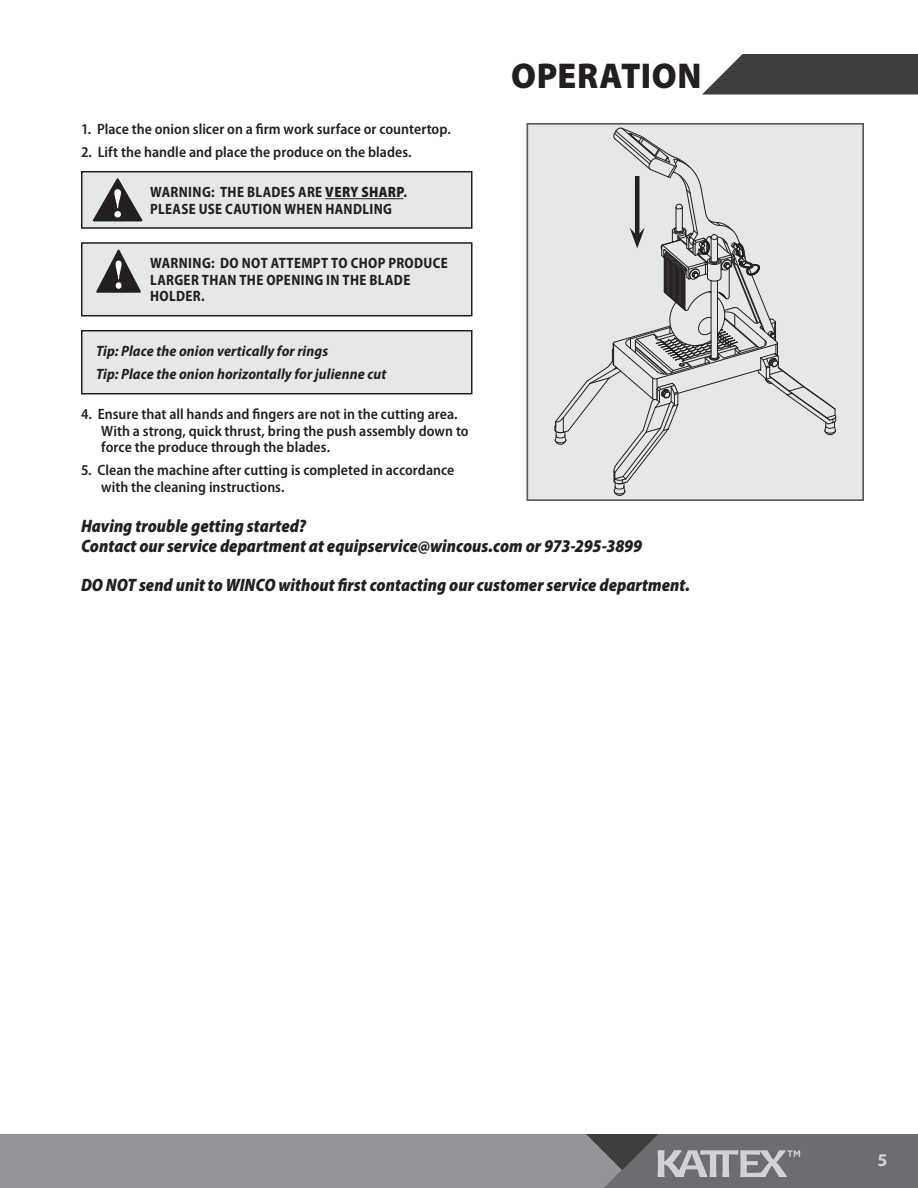
<style>
.page{position:relative;width:918px;height:1188px;background:#fff}
.page>*{position:absolute;margin:0;border:0;box-sizing:border-box;transform-origin:0 0}
.Titles{font:900 36px "Myriad Pro";letter-spacing:.02em;color:#231f20;scale:.95 1}
.Main_Text_2{font:italic 900 semi-condensed 18px "Myriad Pro";color:#231f20;scale:.95 1}
.t1{font:700 18px "Myriad Pro";color:#d1d2d4}
.Instructions{font:600 semi-condensed 15px/16.5px "Myriad Pro";letter-spacing:.005em;color:#231f20}
.Warning{font:700 semi-condensed 15px/16.5px "Myriad Pro";letter-spacing:.025em;color:#231f20;scale:.95 1}
.Instructions_-_Notes{font:italic 700 semi-condensed 15px "Myriad Pro";letter-spacing:.01em;color:#231f20}
.s1{font-weight:900}
</style>
<div class="page">
<div style="left:0;top:1134px;width:918px;height:54px;background:#939598"></div>
<svg style="left:586px;top:1134px;width:332px;height:54px"></svg>
<div style="left:527px;top:124px;width:336px;height:376px;background:#e6e7e9"></div>
<div style="left:526px;top:123px;width:338px;height:378px;border:2px solid #57585a"></div>
<div style="left:82px;top:243px;width:390px;height:73px;background:#e6e7e9"></div>
<div style="left:81px;top:242px;width:391px;height:74px;border:2px solid #231f20"></div>
<svg style="left:96px;top:249px;width:45px;height:44px"></svg>
<svg style="left:702px;top:54px;width:216px;height:40px"></svg>
<div style="left:82px;top:331px;width:390px;height:63px;background:#e6e7e9"></div>
<div style="left:81px;top:330px;width:391px;height:64px;border:2px solid #231f20"></div>
<svg style="left:555px;top:128px;width:281px;height:368px"></svg>
<div style="left:82px;top:172px;width:390px;height:56px;background:#e6e7e9"></div>
<hr style="left:325px;top:198px;width:78px;height:1px;background:#231f20">
<div style="left:81px;top:171px;width:391px;height:58px;border:2px solid #231f20"></div>
<svg style="left:93px;top:178px;width:50px;height:43px"></svg>
<p class="Instructions" style="left:81px;top:121px;width:371px">1. Place the onion slicer on a firm work surface or countertop.</p>
<p class="Instructions" style="left:81px;top:144px;width:332px">2. Lift the handle and place the produce on the blades.</p>
<p class="Warning" style="left:150px;top:184px;width:272px">WARNING: THE BLADES ARE <span class="s1">VERY SHARP</span>.<br>PLEASE USE CAUTION WHEN HANDLING</p>
<p class="Warning" style="left:150px;top:255px;width:315px">WARNING: DO NOT ATTEMPT TO CHOP PRODUCE<br>LARGER THAN THE OPENING IN THE BLADE<br>HOLDER.</p>
<p class="Instructions_-_Notes" style="left:96px;top:343px;width:234px">Tip: Place the onion vertically for rings</p>
<p class="Instructions_-_Notes" style="left:96px;top:366px;width:292px">Tip: Place the onion horizontally for julienne cut</p>
<p class="Titles" style="left:511px;top:55px;width:202px">OPERATION</p>
<p class="Instructions" style="left:101px;top:406px;width:369px;text-indent:-20px">4. Ensure that all hands and fingers are not in the cutting area.<br>With a strong, quick thrust, bring the push assembly down to force the produce through the blades.</p>
<p class="Instructions" style="left:101px;top:462px;width:355px;text-indent:-20px">5. Clean the machine after cutting is completed in accordance with the cleaning instructions.</p>
<p class="Main_Text_2" style="left:81px;top:517px;width:238px">Having trouble getting started?</p>
<p class="Main_Text_2" style="left:81px;top:536px;width:592px">Contact our service department at equipservice@wincous.com or 973-295-3899</p>
<p class="Main_Text_2" style="left:81px;top:575px;width:643px">DO NOT send unit to WINCO without first contacting our customer service department.</p>
<p class="t1" style="left:878px;top:1149px;width:11px">5</p>
</div>
